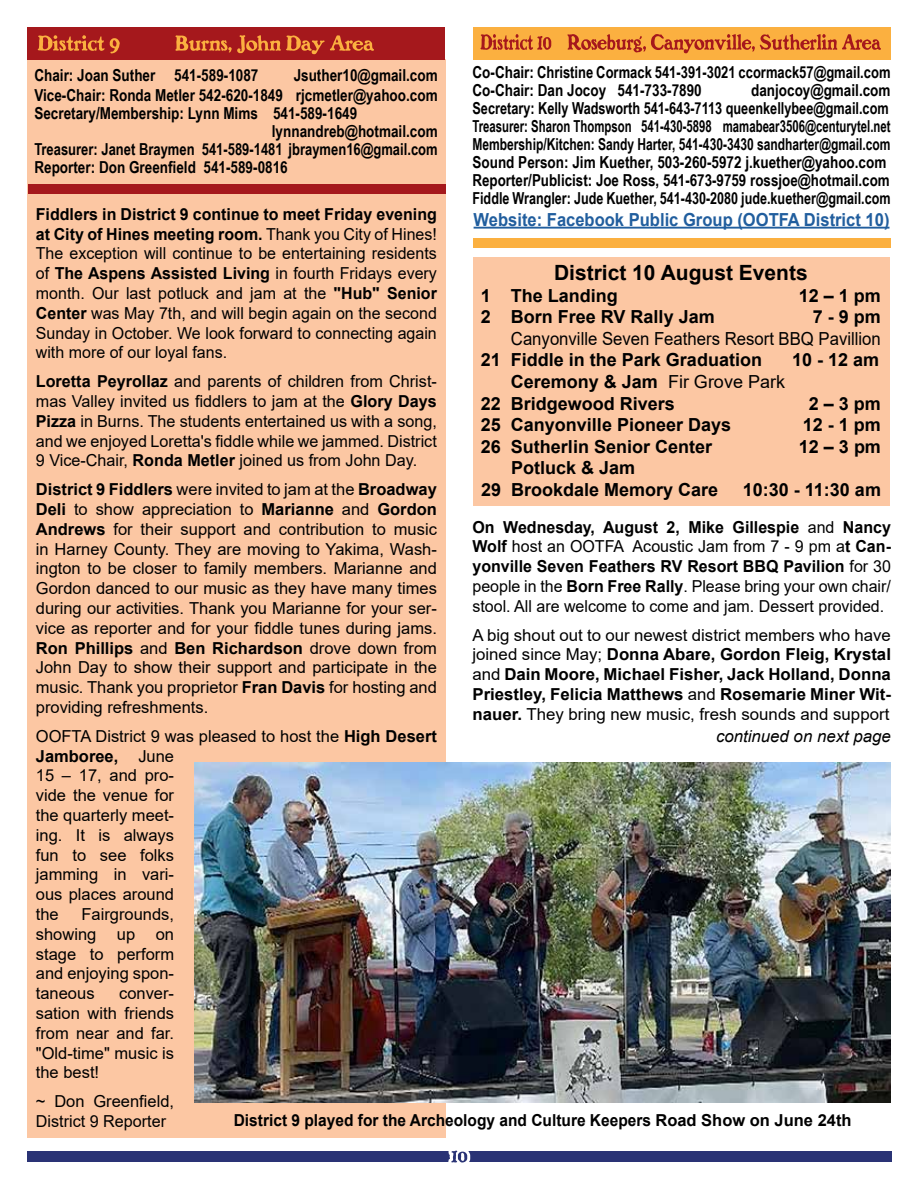
<style>
.page{position:relative;width:918px;height:1188px;background:#fff}
.page>*{position:absolute;margin:0;border:0;box-sizing:border-box;transform-origin:0 0}
.t1{font:700 21px "Arial";color:#000}
.t2{font:700 18px/21.6px "Arial";color:#000}
.t3{font:700 18px "Arial";color:#215e9e;scale:.92 1}
.t4{font:18px "Arial";color:#000;scale:.93 1}
.t5{font:16.5px/19.8px "Arial";color:#000;text-align:justify}
.t6{font:700 16.5px/18px "Arial Narrow";color:#000}
.t7{font:700 16.5px/19.8px "Arial";color:#000;text-align:justify}
.t8{font:700 16.5px "Arial";color:#000;scale:.94 1}
.t9{font:700 16.5px "Arial Narrow";color:#000;scale:.96 1}
.t10{font:italic 16.5px "Arial";color:#000}
.s1{font-weight:700}
.s2{font-weight:400}
</style>
<div class="page">
<div style="left:27px;top:1151px;width:864px;height:10px;background:#2a3375"></div>
<svg style="left:444px;top:1150px;width:30px;height:13px"></svg>
<div style="left:474px;top:257px;width:416px;height:248px;background:#fcc7a3"></div>
<div style="left:27px;top:59px;width:419px;height:1079px;background:#fcc7a3"></div>
<img style="left:194px;top:762px;width:697px;height:340px">
<div style="left:473px;top:27px;width:417px;height:32px;background:#fbb040"></div>
<div style="left:474px;top:239px;width:417px;height:9px;background:#fbb040"></div>
<svg style="left:481px;top:34px;width:70px;height:16px"></svg>
<svg style="left:567px;top:34px;width:314px;height:19px"></svg>
<div style="left:27px;top:27px;width:418px;height:32px;background:#a5181c"></div>
<div style="left:28px;top:184px;width:418px;height:10px;background:#a5181c"></div>
<svg style="left:38px;top:35px;width:336px;height:19px"></svg>
<hr style="left:474px;top:227px;width:415px;height:2px;background:#215e9e">
<p class="t6" style="left:472px;top:63px;width:420px">Co-Chair: Christine Cormack 541-391-3021 ccormack57@gmail.com<br>Co-Chair: Dan Jocoy 541-733-7890</p>
<p class="t6" style="left:34px;top:65px;width:405px;line-height:19.8px;text-align:right">Jsuther10@gmail.com<br>Vice-Chair: Ronda Metler 542-620-1849 rjcmetler@yahoo.com</p>
<p class="t6" style="left:34px;top:103px;width:324px">Secretary/Membership: Lynn Mims 541-589-1649</p>
<p class="t6" style="left:272px;top:121px;width:167px">lynnandreb@hotmail.com</p>
<p class="t9" style="left:34px;top:137px;width:422px">Treasurer: Janet Braymen 541-589-1481 jbraymen16@gmail.com</p>
<p class="t6" style="left:34px;top:157px;width:255px">Reporter: Don Greenfield 541-589-0816</p>
<p class="t6" style="left:34px;top:66px;width:226px">Chair: Joan Suther 541-589-1087</p>
<p class="t6" style="left:472px;top:81px;width:420px;text-indent:279px">danjocoy@gmail.com Secretary: Kelly Wadsworth 541-643-7113 queenkellybee@gmail.com Treasurer: Sharon Thompson 541-430-5898 mamabear3506@centurytel.net Membership/Kitchen: Sandy Harter, 541-430-3430 sandharter@gmail.com Sound Person: Jim Kuether, 503-260-5972 j.kuether@yahoo.com Reporter/Publicist: Joe Ross, 541-673-9759 rossjoe@hotmail.com Fiddle Wrangler: Jude Kuether, 541-430-2080 jude.kuether@gmail.com</p>
<p class="t3" style="left:474px;top:207px;width:454px">Website: Facebook Public Group (OOTFA District 10)</p>
<p class="t5" style="left:36px;top:204px;width:403px"><span class="s1">Fiddlers in District 9 continue to meet Friday evening at City of Hines meeting room.</span> Thank you City of Hines!<br>The exception will continue to be entertaining residents of <span class="s1">The Aspens Assisted Living</span> in fourth Fridays every month. Our last potluck and jam at the <span class="s1">"Hub" Senior Center</span> was May 7th, and will begin again on the second Sunday in October. We look forward to connecting again with more of our loyal fans.</p>
<p class="t5" style="left:36px;top:371px;width:403px"><span class="s1">Loretta Peyrollaz</span> and parents of children from Christ&shy;mas Valley invited us fiddlers to jam at the <span class="s1">Glory Days Pizza</span> in Burns. The students entertained us with a song, and we enjoyed Loretta's fiddle while we jammed. District 9 Vice-Chair, <span class="s1">Ronda Metler</span> joined us from John Day.</p>
<p class="t5" style="left:36px;top:479px;width:403px"><span class="s1">District 9 Fiddlers</span> were invited to jam at the <span class="s1">Broadway Deli</span> to show appreciation to <span class="s1">Marianne</span> and <span class="s1">Gordon Andrews</span> for their support and contribution to music in Harney County. They are moving to Yakima, Wash&shy;ington to be closer to family members. Marianne and Gordon danced to our music as they have many times during our activities. Thank you Marianne for your ser&shy;vice as reporter and for your fiddle tunes during jams.<br><span class="s1">Ron Phillips</span> and <span class="s1">Ben Richardson</span> drove down from John Day to show their support and participate in the music. Thank you proprietor <span class="s1">Fran Davis</span> for hosting and providing refreshments.</p>
<p class="t5" style="left:36px;top:726px;width:403px;text-align:left">OOFTA District 9 was pleased to host the <span class="s1">High Desert<br>Jamboree,</span> June<br>15 – 17, and pro-<br>vide the venue for<br>the quarterly meet-<br>ing. It is always<br>fun to see folks<br>jamming in vari-<br>ous places around<br>the</p>
<p class="t1" style="left:554px;top:258px;width:255px">District 10 August Events</p>
<p class="t2" style="left:481px;top:285px;width:139px">1 The Landing</p>
<p class="t2" style="left:799px;top:285px;width:84px">12 – 1 pm</p>
<p class="t2" style="left:481px;top:306px;width:235px">2 Born Free RV Rally Jam</p>
<p class="t2" style="left:813px;top:306px;width:70px">7 - 9 pm</p>
<p class="t4" style="left:511px;top:326px;width:399px">Canyonville Seven Feathers Resort BBQ Pavillion</p>
<p class="t2" style="left:481px;top:349px;width:283px">21 Fiddle in the Park Graduation</p>
<p class="t2" style="left:792px;top:349px;width:89px">10 - 12 am</p>
<p class="t2" style="left:481px;top:371px;width:306px;text-indent:30px">Ceremony &amp; Jam <span class="s2">Fir Grove Park<br></span>22 Bridgewood Rivers</p>
<p class="t2" style="left:809px;top:393px;width:74px">2 – 3 pm</p>
<p class="t2" style="left:481px;top:414px;width:252px">25 Canyonville Pioneer Days</p>
<p class="t2" style="left:803px;top:414px;width:80px">12 - 1 pm</p>
<p class="t2" style="left:481px;top:436px;width:233px">26 Sutherlin Senior Center</p>
<p class="t2" style="left:799px;top:436px;width:84px">12 – 3 pm</p>
<p class="t2" style="left:481px;top:457px;width:239px;text-indent:30px">Potluck &amp; Jam<br>29 Brookdale Memory Care</p>
<p class="t2" style="left:743px;top:479px;width:140px">10:30 - 11:30 am</p>
<p class="t5" style="left:472px;top:517px;width:420px"><span class="s1">On Wednesday, August 2, Mike Gillespie</span> and <span class="s1">Nancy Wolf</span> host an OOTFA Acoustic Jam from 7 - 9 pm a<span class="s1">t Can&shy;yonville Seven Feathers RV Resort BBQ Pavilion</span> for 30 people in the <span class="s1">Born Free Rally</span>. Please bring your own chair/ stool. All are welcome to come and jam. Dessert provided.</p>
<p class="t7" style="left:472px;top:625px;width:420px"><span class="s2">A big shout out to our newest district members who have joined since May;</span> Donna Abare, Gordon Fleig, Krystal <span class="s2">and</span> Dain Moore, Michael Fisher, Jack Holland, Donna Priestley, Felicia Matthews <span class="s2">and</span> Rosemarie Miner Wit&shy;nauer. <span class="s2">They bring new music, fresh sounds and support</span></p>
<p class="t10" style="left:716px;top:726px;width:176px">continued on next page</p>
<p class="t5" style="left:36px;top:904px;width:140px;text-indent:46px">Fairgrounds, showing up on stage to perform and enjoying spon&shy;taneous</p>
<p class="t5" style="left:36px;top:983px;width:140px;text-indent:83px">conver&shy;sation with friends from near and far. "Old-time" music is the best!</p>
<p class="t5" style="left:36px;top:1091px;width:140px">~ Don Greenfield,<br>District 9 Reporter</p>
<p class="t8" style="left:234px;top:1109px;width:659px">District 9 played for the Archeology and Culture Keepers Road Show on June 24th</p>
</div>
